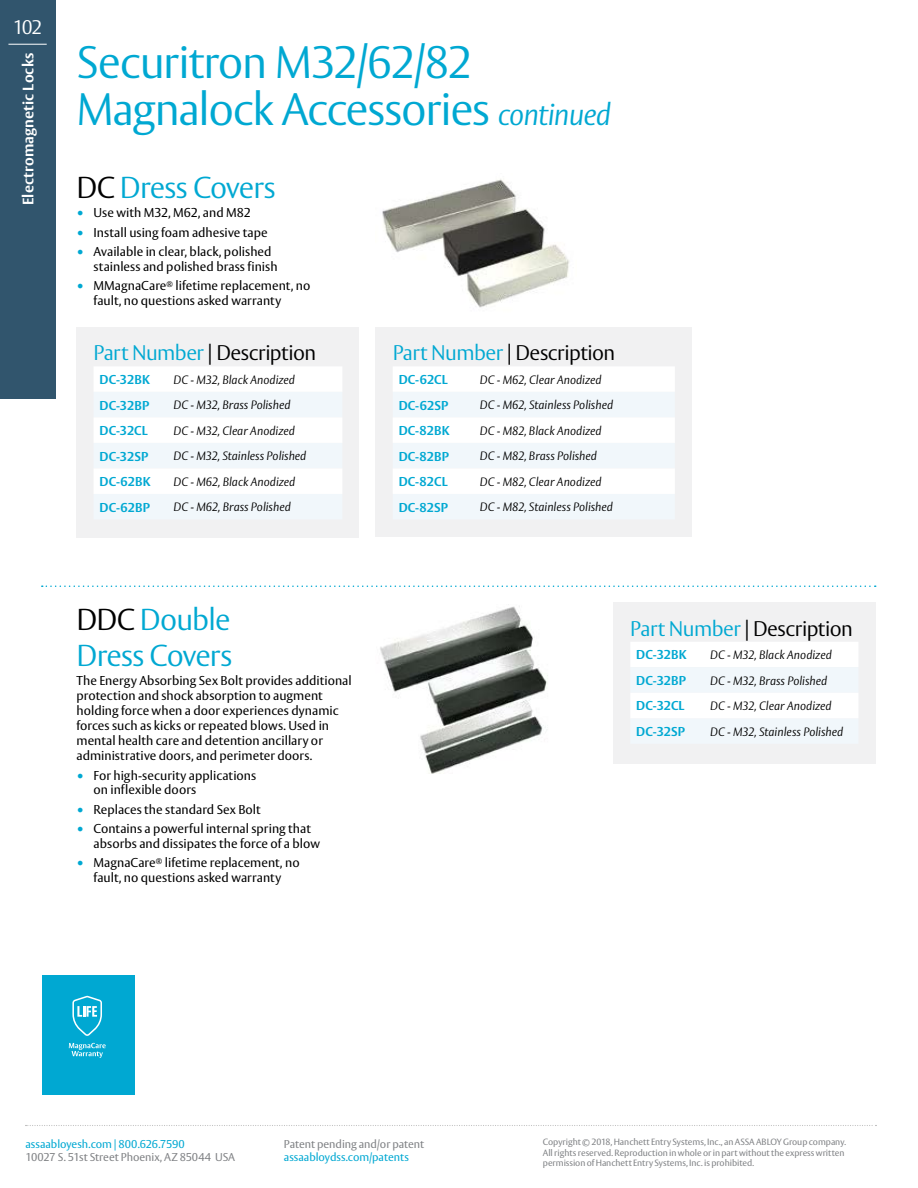
<style>
.page{position:relative;width:918px;height:1188px;background:#fff}
.page>*{position:absolute;margin:0;border:0;box-sizing:border-box;transform-origin:0 0}
.t1{font:300 45px/46.5px "ASSA Vesta";letter-spacing:-.03em;color:#00a8d2}
.t2{font:300 30px/36px "ASSA Vesta";letter-spacing:-.03em;color:#00a8d2}
.t3{font:300 21px "ASSA Vesta";letter-spacing:-.025em;color:#000}
.t4{font:300 19.5px "ASSA Vesta";color:#fff}
.t5{font:700 15px "ASSA Vesta";letter-spacing:.005em;color:#fff}
.t6{font:12.75px/15px "ASSA Vesta";color:#000}
.t7{font:700 12.75px "ASSA Vesta";letter-spacing:.005em;color:#00a8d2}
.t8{font:italic 300 12px "ASSA Vesta";color:#000}
.t9{font:11.25px "ASSA Vesta";letter-spacing:-.005em;color:#808285}
.t10{font:11.25px "ASSA Vesta";letter-spacing:-.005em;color:#00a8d2}
.t11{font:9px/10.5px "ASSA Vesta";letter-spacing:-.005em;color:#808285}
.s1{font-style:italic;font-size:30px}
.s2{color:#000}
.s3{font-size:15px;color:#00a8d2}
.s4{color:#00a8d2}
</style>
<div class="page">
<svg style="left:26px;top:1125px;width:850px;height:1px"></svg>
<div style="left:0;top:0;width:55px;height:399px;background:#31556d"></div>
<hr style="left:8px;top:44px;width:39px;height:1px;background:#fff">
<img style="left:380px;top:606px;width:168px;height:168px">
<img style="left:382px;top:179px;width:188px;height:129px">
<div style="left:77px;top:327px;width:282px;height:210px;background:#f1f1f2"></div>
<svg style="left:94px;top:367px;width:248px;height:127px"></svg>
<div style="left:613px;top:603px;width:262px;height:161px;background:#f1f1f2"></div>
<svg style="left:631px;top:642px;width:227px;height:76px"></svg>
<div style="left:376px;top:327px;width:316px;height:209px;background:#f1f1f2"></div>
<svg style="left:393px;top:367px;width:282px;height:127px"></svg>
<svg style="left:42px;top:585px;width:834px;height:2px"></svg>
<div style="left:43px;top:975px;width:92px;height:119px;background:#00a8d2"></div>
<svg style="left:69px;top:1043px;width:37px;height:15px"></svg>
<svg style="left:72px;top:996px;width:30px;height:40px"></svg>
<h3 class="t4" style="left:13px;top:15px;width:31px">102</h3>
<p class="t5" style="left:19px;top:205px;width:154px;rotate:-90deg">Electromagnetic Locks</p>
<h1 class="t1" style="left:77px;top:41px;width:536px">Securitron M32/62/82<br>Magnalock Accessories <span class="s1">continued</span></h1>
<h2 class="t2" style="left:77px;top:171px;width:201px"><span class="s2">DC</span> Dress Covers</h2>
<p class="t6" style="left:77px;top:206px;width:176px"><span class="s3">•</span> Use with M32, M62, and M82</p>
<p class="t6" style="left:77px;top:225px;width:193px"><span class="s3">•</span> Install using foam adhesive tape</p>
<p class="t6" style="left:94px;top:244px;width:186px;text-indent:-17px"><span class="s3">•</span> Available in clear, black, polished stainless and polished brass finish</p>
<p class="t6" style="left:94px;top:279px;width:218px;text-indent:-17px"><span class="s3">•</span> MMagnaCare<sup>®</sup> lifetime replacement, no fault, no questions asked warranty</p>
<h3 class="t3" style="left:94px;top:340px;width:224px"><span class="s4">Part Number</span> | Description</h3>
<p class="t7" style="left:100px;top:372px;width:52px">DC-32BK</p>
<p class="t8" style="left:174px;top:372px;width:123px">DC - M32, Black Anodized</p>
<p class="t7" style="left:100px;top:397px;width:51px">DC-32BP</p>
<p class="t8" style="left:174px;top:398px;width:118px">DC - M32, Brass Polished</p>
<p class="t7" style="left:100px;top:423px;width:50px">DC-32CL</p>
<p class="t8" style="left:174px;top:423px;width:123px">DC - M32, Clear Anodized</p>
<p class="t7" style="left:100px;top:448px;width:50px">DC-32SP</p>
<p class="t8" style="left:174px;top:449px;width:134px">DC - M32, Stainless Polished</p>
<p class="t7" style="left:100px;top:474px;width:53px">DC-62BK</p>
<p class="t8" style="left:174px;top:474px;width:123px">DC - M62, Black Anodized</p>
<p class="t7" style="left:100px;top:499px;width:52px">DC-62BP</p>
<p class="t8" style="left:174px;top:500px;width:119px">DC - M62, Brass Polished</p>
<h3 class="t3" style="left:393px;top:340px;width:224px"><span class="s4">Part Number</span> | Description</h3>
<p class="t7" style="left:399px;top:372px;width:51px">DC-62CL</p>
<p class="t8" style="left:480px;top:372px;width:123px">DC - M62, Clear Anodized</p>
<p class="t7" style="left:399px;top:397px;width:51px">DC-62SP</p>
<p class="t8" style="left:480px;top:398px;width:135px">DC - M62, Stainless Polished</p>
<p class="t7" style="left:399px;top:423px;width:53px">DC-82BK</p>
<p class="t8" style="left:480px;top:423px;width:123px">DC - M82, Black Anodized</p>
<p class="t7" style="left:399px;top:448px;width:52px">DC-82BP</p>
<p class="t8" style="left:480px;top:449px;width:119px">DC - M82, Brass Polished</p>
<p class="t7" style="left:399px;top:474px;width:50px">DC-82CL</p>
<p class="t8" style="left:480px;top:474px;width:123px">DC - M82, Clear Anodized</p>
<p class="t7" style="left:399px;top:499px;width:51px">DC-82SP</p>
<p class="t8" style="left:480px;top:500px;width:135px">DC - M82, Stainless Polished</p>
<h2 class="t2" style="left:77px;top:603px;width:157px"><span class="s2">DDC</span> Double<br>Dress Covers</h2>
<p class="t6" style="left:77px;top:674px;width:277px">The Energy Absorbing Sex Bolt provides additional protection and shock absorption to augment holding force when a door experiences dynamic forces such as kicks or repeated blows. Used in mental health care and detention ancillary or administrative doors, and perimeter doors.</p>
<p class="t6" style="left:94px;top:768px;width:164px;text-indent:-17px"><span class="s3">•</span> For high-security applications on inflexible doors</p>
<p class="t6" style="left:77px;top:802px;width:186px"><span class="s3">•</span> Replaces the standard Sex Bolt</p>
<p class="t6" style="left:94px;top:822px;width:228px;text-indent:-17px"><span class="s3">•</span> Contains a powerful internal spring that absorbs and dissipates the force of a blow</p>
<p class="t6" style="left:77px;top:856px;width:225px;text-align:center"><span class="s3">•</span> MagnaCare<sup>®</sup> lifetime replacement, no fault, no questions asked warranty</p>
<h3 class="t3" style="left:630px;top:616px;width:224px"><span class="s4">Part Number</span> | Description</h3>
<p class="t7" style="left:636px;top:647px;width:52px">DC-32BK</p>
<p class="t8" style="left:710px;top:648px;width:123px">DC - M32, Black Anodized</p>
<p class="t7" style="left:636px;top:673px;width:51px">DC-32BP</p>
<p class="t8" style="left:710px;top:673px;width:118px">DC - M32, Brass Polished</p>
<p class="t7" style="left:636px;top:698px;width:50px">DC-32CL</p>
<p class="t8" style="left:710px;top:699px;width:123px">DC - M32, Clear Anodized</p>
<p class="t7" style="left:636px;top:724px;width:50px">DC-32SP</p>
<p class="t8" style="left:710px;top:724px;width:134px">DC - M32, Stainless Polished</p>
<p class="t10" style="left:26px;top:1137px;width:161px">assaabloyesh.com | 800.626.7590</p>
<p class="t9" style="left:26px;top:1150px;width:211px">10027 S. 51st Street Phoenix, AZ 85044 USA</p>
<p class="t9" style="left:284px;top:1137px;width:142px">Patent pending and/or patent</p>
<p class="t10" style="left:284px;top:1150px;width:127px">assaabloydss.com/patents</p>
<p class="t11" style="left:543px;top:1137px;width:305px">Copyright © 2018, Hanchett Entry Systems, Inc., an ASSA ABLOY Group company.<br>All rights reserved. Reproduction in whole or in part without the express written permission of Hanchett Entry Systems, Inc. is prohibited.</p>
</div>
